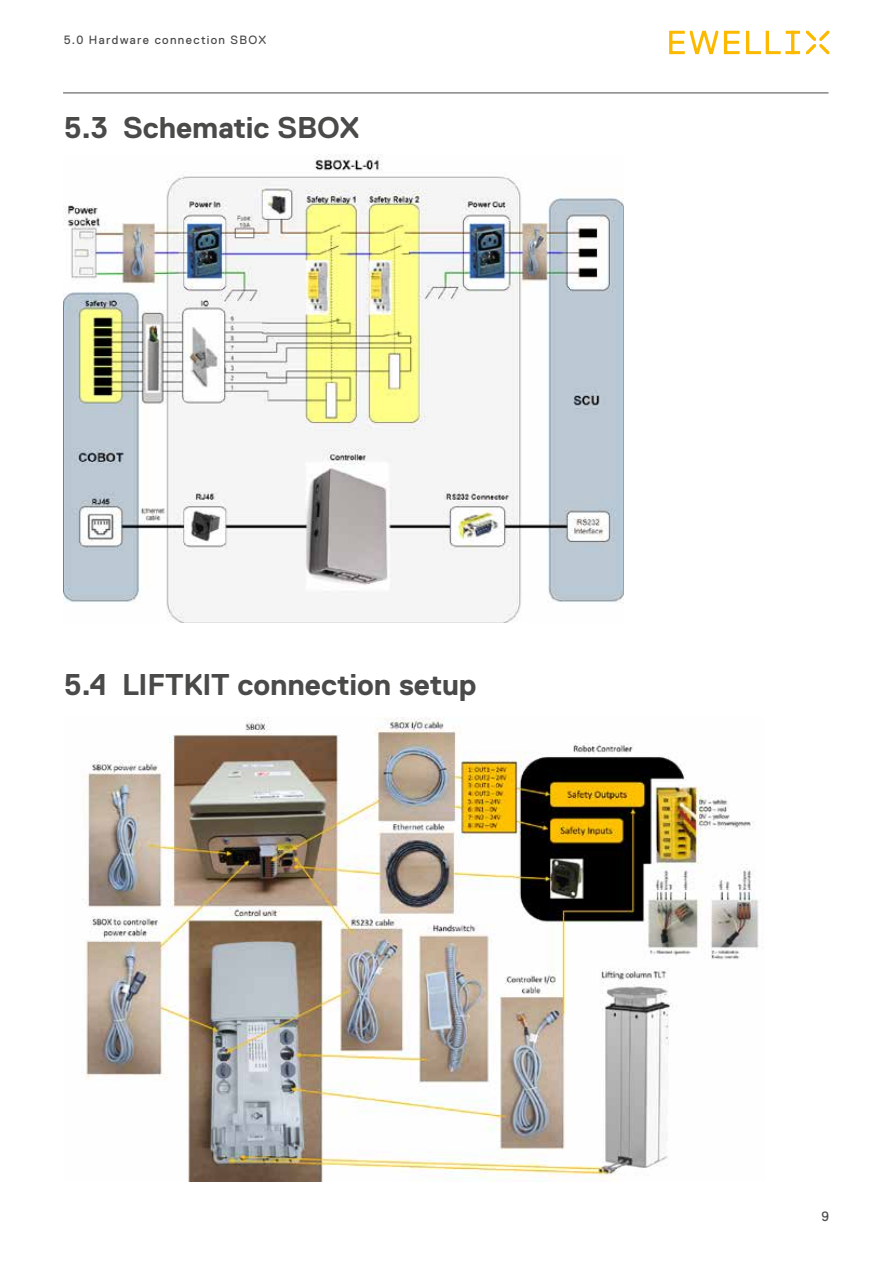
<style>
.page{position:relative;width:893px;height:1263px;background:#fff}
.page>*{position:absolute;margin:0;border:0;box-sizing:border-box;transform-origin:0 0}
.t1{font:700 30px "Replica Std";letter-spacing:-.005em;color:#4a4a49}
.t2{font:13.5px "Replica Std";color:#4a4a49}
.t3{font:12px "Replica Std";letter-spacing:.11em;color:#4a4a49}
</style>
<div class="page">
<hr style="left:63px;top:93px;width:765px;height:1px;background:#4a4a49">
<svg style="left:669px;top:31px;width:131px;height:23px"></svg>
<svg style="left:806px;top:31px;width:23px;height:23px"></svg>
<img style="left:64px;top:155px;width:560px;height:468px">
<img style="left:82px;top:717px;width:677px;height:464px">
<p class="t3" style="left:64px;top:34px;width:204px">5.0 Hardware connection SBOX</p>
<p class="t1" style="left:64px;top:111px;width:297px">5.3 Schematic SBOX</p>
<p class="t1" style="left:64px;top:668px;width:414px">5.4 LIFTKIT connection setup</p>
<p class="t2" style="left:821px;top:1209px;width:9px">9</p>
</div>
